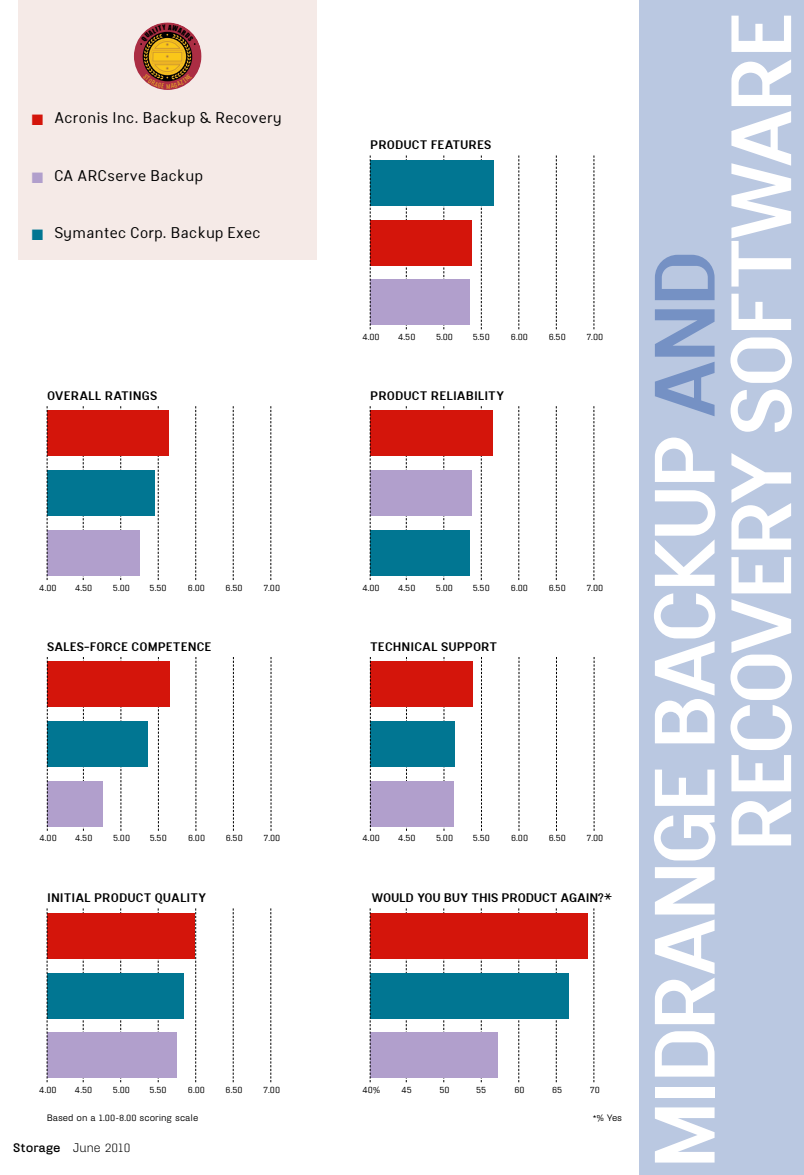
<style>
.page{position:relative;width:804px;height:1175px;background:#fff}
.page>*{position:absolute;margin:0;border:0;box-sizing:border-box;transform-origin:0 0}
.t1{font:700 82.5px/76.5px "Malmo Sans";letter-spacing:-.06em;color:#fff}
.t2{font:15px "Malmo Sans";letter-spacing:.025em;color:#000}
.t3{font:700 12px "Malmo Sans";color:#000}
.t4{font:300 12px "Hydra Text";color:#000}
.t5{font:9px "Hydra Text";color:#000}
.t6{font:8.85px "Hydra Text";color:#000}
.s1{color:#d4150b}
.s2{color:#b19fcc}
.s3{color:#017692}
.s4{font-weight:700}
.s5{font-weight:400}
.s6{color:#7591c4}
</style>
<div class="page">
<div style="left:18px;top:0;width:298px;height:260px;background:#f5eae7"></div>
<svg style="left:83px;top:406px;width:1px;height:174px"></svg>
<svg style="left:120px;top:406px;width:1px;height:174px"></svg>
<svg style="left:158px;top:406px;width:1px;height:174px"></svg>
<svg style="left:195px;top:406px;width:1px;height:174px"></svg>
<svg style="left:233px;top:406px;width:1px;height:174px"></svg>
<svg style="left:270px;top:406px;width:1px;height:174px"></svg>
<div style="left:47px;top:411px;width:121px;height:45px;background:#d4150b"></div>
<div style="left:47px;top:471px;width:108px;height:45px;background:#017692"></div>
<div style="left:47px;top:530px;width:92px;height:45px;background:#b19fcc"></div>
<svg style="left:47px;top:406px;width:1px;height:174px"></svg>
<svg style="left:83px;top:657px;width:1px;height:173px"></svg>
<svg style="left:120px;top:657px;width:1px;height:173px"></svg>
<svg style="left:158px;top:657px;width:1px;height:173px"></svg>
<svg style="left:195px;top:657px;width:1px;height:173px"></svg>
<svg style="left:233px;top:657px;width:1px;height:173px"></svg>
<svg style="left:270px;top:657px;width:1px;height:173px"></svg>
<div style="left:47px;top:661px;width:123px;height:45px;background:#d4150b"></div>
<div style="left:47px;top:721px;width:101px;height:45px;background:#017692"></div>
<div style="left:47px;top:781px;width:56px;height:45px;background:#b19fcc"></div>
<svg style="left:47px;top:657px;width:1px;height:173px"></svg>
<svg style="left:83px;top:908px;width:1px;height:174px"></svg>
<svg style="left:120px;top:908px;width:1px;height:174px"></svg>
<svg style="left:158px;top:908px;width:1px;height:174px"></svg>
<svg style="left:195px;top:908px;width:1px;height:174px"></svg>
<svg style="left:233px;top:908px;width:1px;height:174px"></svg>
<svg style="left:270px;top:908px;width:1px;height:174px"></svg>
<div style="left:47px;top:913px;width:147px;height:45px;background:#d4150b"></div>
<div style="left:47px;top:973px;width:136px;height:45px;background:#017692"></div>
<div style="left:47px;top:1032px;width:130px;height:45px;background:#b19fcc"></div>
<svg style="left:47px;top:908px;width:1px;height:174px"></svg>
<svg style="left:406px;top:406px;width:1px;height:174px"></svg>
<svg style="left:443px;top:406px;width:1px;height:174px"></svg>
<svg style="left:481px;top:406px;width:1px;height:174px"></svg>
<svg style="left:518px;top:406px;width:1px;height:174px"></svg>
<svg style="left:555px;top:406px;width:1px;height:174px"></svg>
<svg style="left:593px;top:406px;width:1px;height:174px"></svg>
<div style="left:370px;top:411px;width:123px;height:45px;background:#d4150b"></div>
<div style="left:370px;top:471px;width:101px;height:45px;background:#b19fcc"></div>
<div style="left:370px;top:530px;width:99px;height:45px;background:#017692"></div>
<svg style="left:370px;top:406px;width:1px;height:174px"></svg>
<svg style="left:406px;top:155px;width:1px;height:174px"></svg>
<svg style="left:443px;top:155px;width:1px;height:174px"></svg>
<svg style="left:481px;top:155px;width:1px;height:174px"></svg>
<svg style="left:518px;top:155px;width:1px;height:174px"></svg>
<svg style="left:555px;top:155px;width:1px;height:174px"></svg>
<svg style="left:593px;top:155px;width:1px;height:174px"></svg>
<div style="left:370px;top:160px;width:124px;height:45px;background:#017692"></div>
<div style="left:370px;top:220px;width:101px;height:45px;background:#d4150b"></div>
<div style="left:370px;top:280px;width:99px;height:45px;background:#b19fcc"></div>
<svg style="left:370px;top:155px;width:1px;height:174px"></svg>
<svg style="left:406px;top:657px;width:1px;height:173px"></svg>
<svg style="left:443px;top:657px;width:1px;height:173px"></svg>
<svg style="left:481px;top:657px;width:1px;height:173px"></svg>
<svg style="left:518px;top:657px;width:1px;height:173px"></svg>
<svg style="left:556px;top:657px;width:1px;height:173px"></svg>
<svg style="left:593px;top:657px;width:1px;height:173px"></svg>
<div style="left:370px;top:661px;width:102px;height:45px;background:#d4150b"></div>
<div style="left:370px;top:721px;width:85px;height:45px;background:#017692"></div>
<div style="left:370px;top:781px;width:84px;height:45px;background:#b19fcc"></div>
<svg style="left:370px;top:657px;width:1px;height:173px"></svg>
<svg style="left:406px;top:908px;width:1px;height:174px"></svg>
<svg style="left:443px;top:908px;width:1px;height:174px"></svg>
<svg style="left:481px;top:908px;width:1px;height:174px"></svg>
<svg style="left:518px;top:908px;width:1px;height:174px"></svg>
<svg style="left:555px;top:908px;width:1px;height:174px"></svg>
<svg style="left:593px;top:908px;width:1px;height:174px"></svg>
<div style="left:370px;top:913px;width:218px;height:45px;background:#d4150b"></div>
<div style="left:370px;top:973px;width:198px;height:45px;background:#017692"></div>
<div style="left:370px;top:1032px;width:127px;height:45px;background:#b19fcc"></div>
<svg style="left:369px;top:908px;width:1px;height:174px"></svg>
<div style="left:639px;top:0;width:164px;height:1174px;background:#bac8e1"></div>
<svg style="left:134px;top:22px;width:67px;height:68px"></svg>
<h2 class="t2" style="left:32px;top:111px;width:251px"><span class="s1">■</span> Acronis Inc. Backup &amp; Recovery</h2>
<h2 class="t2" style="left:32px;top:169px;width:172px"><span class="s2">■</span> CA ARCserve Backup</h2>
<h2 class="t2" style="left:32px;top:227px;width:230px"><span class="s3">■</span> Symantec Corp. Backup Exec</h2>
<h3 class="t3" style="left:47px;top:390px;width:112px">OVERALL RATINGS</h3>
<p class="t6" style="left:39px;top:584px;width:19px">4.00</p>
<p class="t6" style="left:75px;top:584px;width:19px">4.50</p>
<p class="t6" style="left:113px;top:584px;width:19px">5.00</p>
<p class="t6" style="left:149px;top:584px;width:19px">5.50</p>
<p class="t6" style="left:188px;top:584px;width:19px">6.00</p>
<p class="t6" style="left:225px;top:584px;width:19px">6.50</p>
<p class="t6" style="left:263px;top:584px;width:18px">7.00</p>
<h3 class="t3" style="left:47px;top:641px;width:166px">SALES-FORCE COMPETENCE</h3>
<p class="t6" style="left:39px;top:834px;width:19px">4.00</p>
<p class="t6" style="left:75px;top:834px;width:19px">4.50</p>
<p class="t6" style="left:113px;top:834px;width:19px">5.00</p>
<p class="t6" style="left:150px;top:834px;width:19px">5.50</p>
<p class="t6" style="left:188px;top:834px;width:19px">6.00</p>
<p class="t6" style="left:226px;top:834px;width:19px">6.50</p>
<p class="t6" style="left:264px;top:834px;width:18px">7.00</p>
<h3 class="t3" style="left:47px;top:892px;width:161px">INITIAL PRODUCT QUALITY</h3>
<p class="t6" style="left:39px;top:1086px;width:19px">4.00</p>
<p class="t6" style="left:75px;top:1086px;width:19px">4.50</p>
<p class="t6" style="left:113px;top:1086px;width:19px">5.00</p>
<p class="t6" style="left:149px;top:1086px;width:19px">5.50</p>
<p class="t6" style="left:188px;top:1086px;width:19px">6.00</p>
<p class="t6" style="left:225px;top:1086px;width:19px">6.50</p>
<p class="t6" style="left:263px;top:1086px;width:18px">7.00</p>
<p class="t5" style="left:47px;top:1114px;width:153px">Based on a 1.00-8.00 scoring scale</p>
<h3 class="t4" style="left:13px;top:1143px;width:119px"><span class="s4">Storage</span> June 2010</h3>
<h3 class="t3" style="left:370px;top:140px;width:123px">PRODUCT FEATURES</h3>
<p class="t6" style="left:362px;top:333px;width:19px">4.00</p>
<p class="t6" style="left:398px;top:333px;width:19px">4.50</p>
<p class="t6" style="left:436px;top:333px;width:19px">5.00</p>
<p class="t6" style="left:472px;top:333px;width:19px">5.50</p>
<p class="t6" style="left:511px;top:333px;width:19px">6.00</p>
<p class="t6" style="left:548px;top:333px;width:19px">6.50</p>
<p class="t6" style="left:586px;top:333px;width:18px">7.00</p>
<h3 class="t3" style="left:370px;top:390px;width:136px">PRODUCT RELIABILITY</h3>
<p class="t6" style="left:362px;top:584px;width:19px">4.00</p>
<p class="t6" style="left:398px;top:584px;width:19px">4.50</p>
<p class="t6" style="left:436px;top:584px;width:19px">5.00</p>
<p class="t6" style="left:472px;top:584px;width:19px">5.50</p>
<p class="t6" style="left:511px;top:584px;width:19px">6.00</p>
<p class="t6" style="left:548px;top:584px;width:19px">6.50</p>
<p class="t6" style="left:586px;top:584px;width:18px">7.00</p>
<h3 class="t3" style="left:370px;top:641px;width:128px">TECHNICAL SUPPORT</h3>
<p class="t6" style="left:362px;top:834px;width:19px">4.00</p>
<p class="t6" style="left:398px;top:834px;width:19px">4.50</p>
<p class="t6" style="left:436px;top:834px;width:19px">5.00</p>
<p class="t6" style="left:472px;top:834px;width:19px">5.50</p>
<p class="t6" style="left:511px;top:834px;width:19px">6.00</p>
<p class="t6" style="left:548px;top:834px;width:19px">6.50</p>
<p class="t6" style="left:586px;top:834px;width:18px">7.00</p>
<h3 class="t3" style="left:371px;top:892px;width:242px">WOULD YOU BUY THIS PRODUCT AGAIN?<span class="s5">*</span></h3>
<p class="t6" style="left:362px;top:1086px;width:20px">40%</p>
<p class="t6" style="left:401px;top:1086px;width:12px">45</p>
<p class="t6" style="left:439px;top:1086px;width:12px">50</p>
<p class="t6" style="left:476px;top:1086px;width:12px">55</p>
<p class="t6" style="left:514px;top:1086px;width:12px">60</p>
<p class="t6" style="left:552px;top:1086px;width:12px">65</p>
<p class="t6" style="left:590px;top:1086px;width:11px">70</p>
<p class="t5" style="left:592px;top:1114px;width:31px">*% Yes</p>
<h1 class="t1" style="left:652px;top:852px;width:843px;text-indent:-317px;rotate:-90deg">MIDRANGE BACKUP <span class="s6">AND<br></span>RECOVERY SOFTWARE</h1>
</div>
